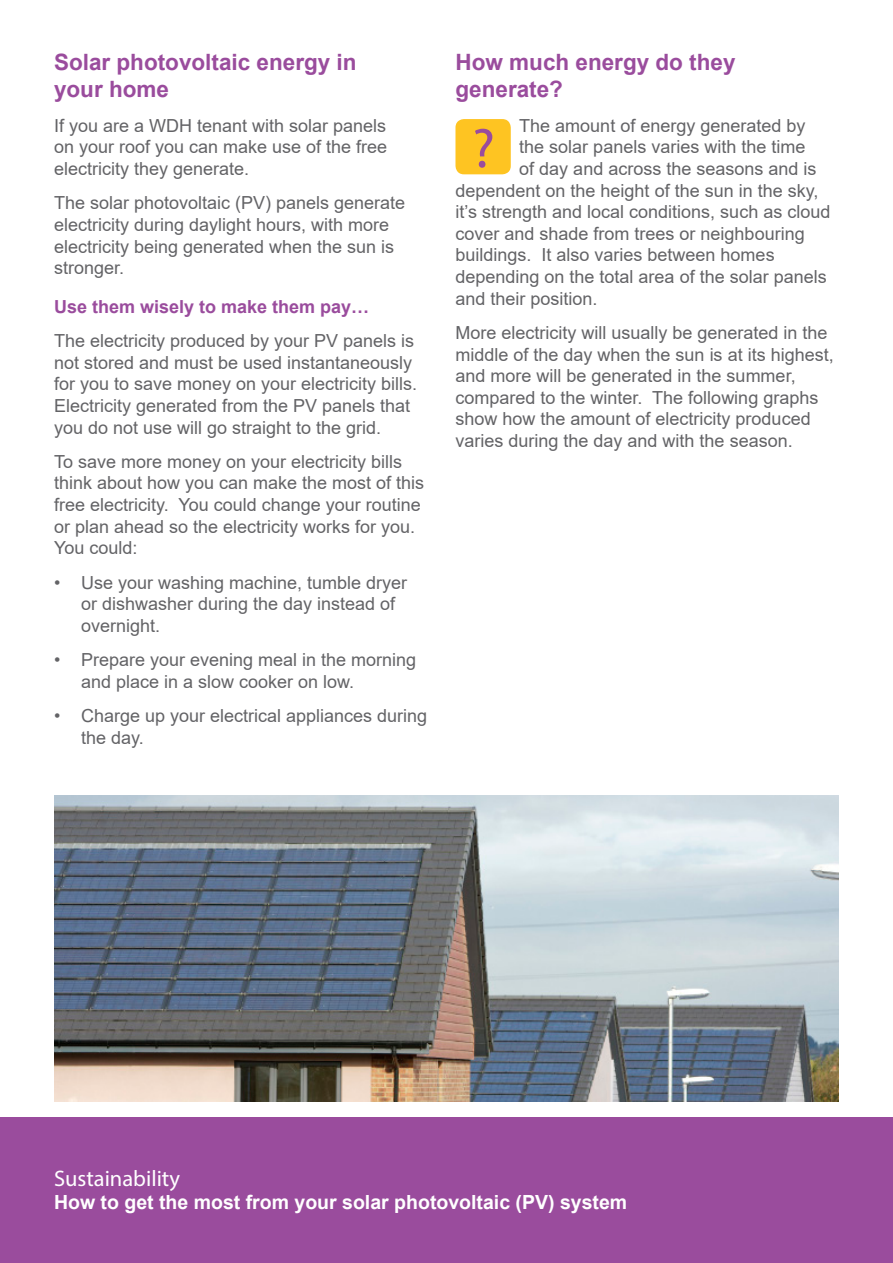
<style>
.page{position:relative;width:893px;height:1263px;background:#fff}
.page>*{position:absolute;margin:0;border:0;box-sizing:border-box;transform-origin:0 0}
.t1{font:56.1px "Myriad Pro";color:#9a4c9d}
.titles{font:700 22.5px/27px "Arial";color:#9a4c9d}
.t2{font:22.5px "Myriad Pro";color:#fff}
.t3{font:700 19.5px "Arial";color:#fff}
.main{font:18px/21.6px "Arial";color:#636366}
.Sub_sub_title{font:18px/21.6px "Arial";color:#636366}
.Sub_title{font:700 18px "Arial";color:#9a4c9d}
</style>
<div class="page">
<div style="left:0;top:1117px;width:893px;height:146px;background:#9a4c9d"></div>
<div style="left:455px;top:119px;width:56px;height:55px;background:#fec422;border-radius:9px"></div>
<img style="left:54px;top:795px;width:785px;height:306px">
<p class="titles" style="left:54px;top:49px;width:304px">Solar photovoltaic energy in your home</p>
<p class="Sub_sub_title" style="left:54px;top:115px;width:335px;text-align:justify">If you are a WDH tenant with solar panels on your roof you can make use of the free electricity they generate.</p>
<p class="Sub_sub_title" style="left:54px;top:192px;width:353px">The solar photovoltaic (PV) panels generate electricity during daylight hours, with more electricity being generated when the sun is stronger.</p>
<p class="Sub_title" style="left:54px;top:294px;width:317px">Use them wisely to make them pay…</p>
<p class="Sub_sub_title" style="left:54px;top:330px;width:365px">The electricity produced by your PV panels is not stored and must be used instantaneously for you to save money on your electricity bills.<br>Electricity generated from the PV panels that you do not use will go straight to the grid.</p>
<p class="Sub_sub_title" style="left:54px;top:451px;width:372px">To save more money on your electricity bills think about how you can make the most of this free electricity. You could change your routine or plan ahead so the electricity works for you.<br>You could:</p>
<p class="main" style="left:81px;top:571px;width:328px;text-indent:-27px">• Use your washing machine, tumble dryer or dishwasher during the day instead of overnight.</p>
<p class="main" style="left:81px;top:649px;width:337px;text-indent:-27px">• Prepare your evening meal in the morning and place in a slow cooker on low.</p>
<p class="main" style="left:81px;top:705px;width:348px;text-indent:-27px">• Charge up your electrical appliances during the day.</p>
<p class="titles" style="left:455px;top:49px;width:282px">How much energy do they generate?</p>
<p class="main" style="left:519px;top:115px;width:288px">The amount of energy generated by</p>
<p class="main" style="left:519px;top:136px;width:288px">the solar panels varies with the time</p>
<p class="main" style="left:519px;top:158px;width:299px">of day and across the seasons and is</p>
<p class="main" style="left:455px;top:179px;width:364px">dependent on the height of the sun in the sky,</p>
<p class="main" style="left:455px;top:201px;width:376px">it’s strength and local conditions, such as cloud</p>
<p class="main" style="left:455px;top:223px;width:351px">cover and shade from trees or neighbouring</p>
<p class="main" style="left:455px;top:244px;width:321px">buildings. It also varies between homes</p>
<p class="main" style="left:455px;top:266px;width:373px">depending on the total area of the solar panels</p>
<p class="main" style="left:455px;top:287px;width:144px">and their position.</p>
<p class="main" style="left:455px;top:322px;width:380px">More electricity will usually be generated in the middle of the day when the sun is at its highest, and more will be generated in the summer, compared to the winter. The following graphs show how the amount of electricity produced varies during the day and with the season.</p>
<p class="t1" style="left:472px;top:114px;width:24px">?</p>
<p class="t2" style="left:54px;top:1164px;width:128px">Sustainability</p>
<p class="t3" style="left:54px;top:1188px;width:575px">How to get the most from your solar photovoltaic (PV) system</p>
</div>
